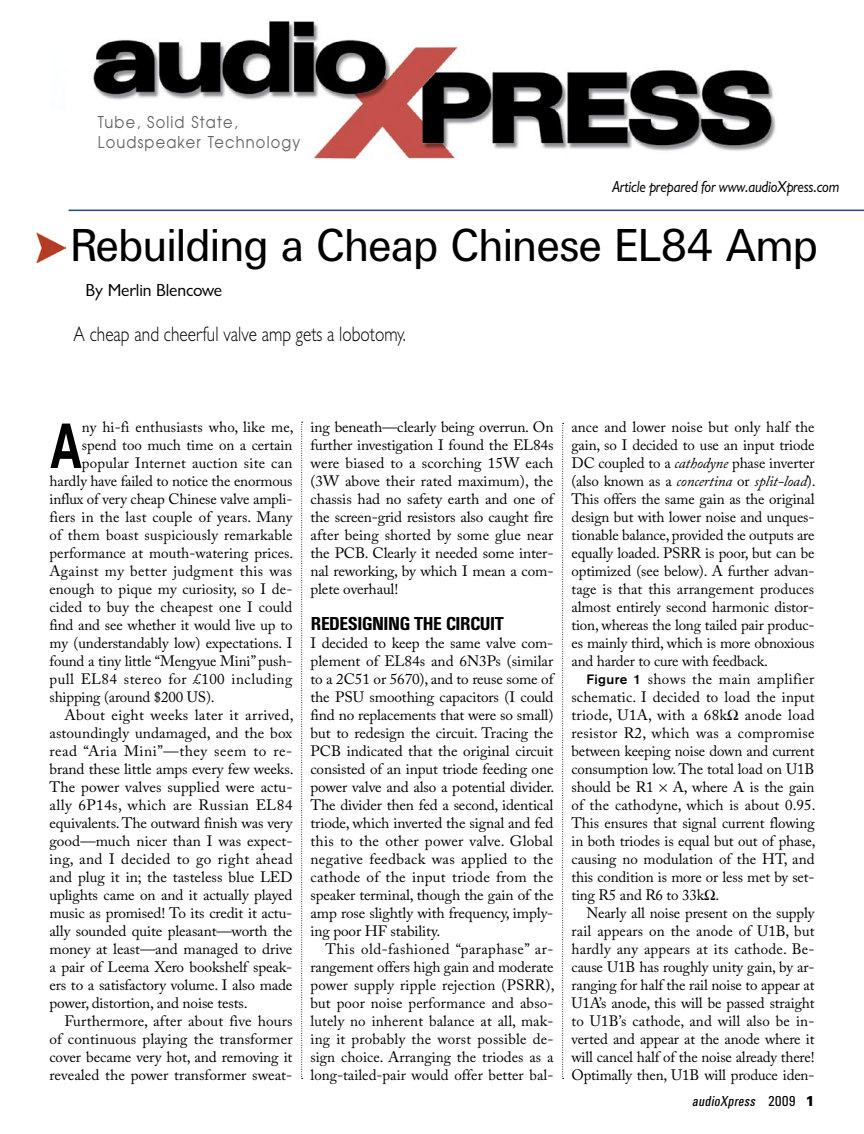
<style>
.page{position:relative;width:864px;height:1134px;background:#fff}
.page>*{position:absolute;margin:0;border:0;box-sizing:border-box;transform-origin:0 0}
.t1{font:700 condensed 61.95px "Helvetica";color:#000;scale:.9 1}
.t2{font:48px "Univers DTC";letter-spacing:-.02em;color:#000;scale:.94 1}
.t3{font:21px "Classical Sans Light DTC";color:#000;scale:.82 1}
.t4{font:19.5px "Univers Bold Cond DTC";letter-spacing:-.055em;color:#000}
.t5{font:18px "Classical Sans Regular DTC";letter-spacing:-.01em;color:#000}
.t6{font:16.5px "Classical Sans Reg Ita DTC";letter-spacing:-.01em;color:#000;scale:.9 1}
.t7{font:16.2px/19.5px "Avant Garde";letter-spacing:.08em;color:#636467;scale:.9 1}
.t8{font:15px/18px "Adobe Caslon Pro";letter-spacing:-.005em;color:#000;text-align:justify}
.t9{font:15px "Adobe Caslon Pro";letter-spacing:.015em;color:#000}
.t10{font:15px "Adobe Caslon Pro";letter-spacing:.025em;color:#000}
.t11{font:15px "Adobe Caslon Pro";letter-spacing:.02em;color:#000}
.t12{font:15px "Adobe Caslon Pro";letter-spacing:.03em;color:#000}
.t13{font:italic 15px "Univers Roman Cond DTC";color:#000}
.s1{font-style:italic}
.s2{font-family:"Akzidenz Grotesk BE";font-weight:500;font-size:13.5px}
.s3{font-style:normal}
.s4{font-family:"Univers Black DTC";font-style:normal}
</style>
<div class="page">
<hr style="left:69px;top:210px;width:795px;height:1px;background:#234693">
<img style="left:36px;top:232px;width:30px;height:30px">
<svg style="left:562px;top:423px;width:2px;height:656px"></svg>
<svg style="left:301px;top:422px;width:2px;height:657px"></svg>
<img style="left:93px;top:21px;width:683px;height:139px">
<p class="t7" style="left:98px;top:112px;width:227px">Tube, Solid State,<br>Loudspeaker Technology</p>
<p class="t6" style="left:612px;top:178px;width:254px">Article prepared for www.audioXpress.com</p>
<h2 class="t2" style="left:70px;top:219px;width:797px">Rebuilding a Cheap Chinese EL84 Amp</h2>
<p class="t5" style="left:86px;top:281px;width:138px">By Merlin Blencowe</p>
<h3 class="t3" style="left:74px;top:322px;width:407px">A cheap and cheerful valve amp gets a lobotomy.</h3>
<h1 class="t1" style="left:50px;top:408px;width:38px">A</h1>
<p class="t8" style="left:82px;top:418px;width:213px">ny hi-fi enthusiasts who, like me,</p>
<p class="t8" style="left:82px;top:436px;width:212px">spend too much time on a certain</p>
<p class="t9" style="left:82px;top:454px;width:212px">popular Internet auction site can</p>
<p class="t8" style="left:50px;top:472px;width:245px">hardly have failed to notice the enormous</p>
<p class="t8" style="left:50px;top:490px;width:244px">influx of very cheap Chinese valve ampli-</p>
<p class="t8" style="left:50px;top:508px;width:245px">fiers in the last couple of years. Many</p>
<p class="t9" style="left:50px;top:526px;width:245px">of them boast suspiciously remarkable</p>
<p class="t8" style="left:50px;top:544px;width:245px">performance at mouth-watering prices.</p>
<p class="t10" style="left:50px;top:562px;width:244px">Against my better judgment this was</p>
<p class="t8" style="left:50px;top:580px;width:244px">enough to pique my curiosity, so I de-</p>
<p class="t8" style="left:50px;top:598px;width:244px">cided to buy the cheapest one I could</p>
<p class="t8" style="left:50px;top:616px;width:244px">find and see whether it would live up to</p>
<p class="t8" style="left:50px;top:634px;width:244px">my (understandably low) expectations. I</p>
<p class="t8" style="left:50px;top:652px;width:244px">found a tiny little “Mengyue Mini” push-</p>
<p class="t12" style="left:50px;top:670px;width:244px">pull EL84 stereo for £100 including</p>
<p class="t8" style="left:50px;top:688px;width:167px">shipping (around $200 US).</p>
<p class="t11" style="left:64px;top:706px;width:231px">About eight weeks later it arrived,</p>
<p class="t8" style="left:50px;top:724px;width:244px">astoundingly undamaged, and the box</p>
<p class="t12" style="left:50px;top:742px;width:244px">read “Aria Mini”—they seem to re-</p>
<p class="t8" style="left:50px;top:760px;width:246px">brand these little amps every few weeks.</p>
<p class="t8" style="left:50px;top:778px;width:245px">The power valves supplied were actu-</p>
<p class="t10" style="left:50px;top:796px;width:244px">ally 6P14s, which are Russian EL84</p>
<p class="t8" style="left:50px;top:814px;width:244px">equivalents. The outward finish was very</p>
<p class="t8" style="left:50px;top:832px;width:245px">good—much nicer than I was expect-</p>
<p class="t11" style="left:50px;top:850px;width:245px">ing, and I decided to go right ahead</p>
<p class="t8" style="left:50px;top:868px;width:244px">and plug it in; the tasteless blue LED</p>
<p class="t8" style="left:50px;top:886px;width:245px">uplights came on and it actually played</p>
<p class="t8" style="left:50px;top:904px;width:244px">music as promised! To its credit it actu-</p>
<p class="t8" style="left:50px;top:922px;width:244px">ally sounded quite pleasant—worth the</p>
<p class="t8" style="left:50px;top:940px;width:244px">money at least—and managed to drive</p>
<p class="t8" style="left:50px;top:958px;width:244px">a pair of Leema Xero bookshelf speak-</p>
<p class="t8" style="left:50px;top:976px;width:244px">ers to a satisfactory volume. I also made</p>
<p class="t8" style="left:50px;top:994px;width:200px">power, distortion, and noise tests.</p>
<p class="t8" style="left:64px;top:1012px;width:230px">Furthermore, after about five hours</p>
<p class="t8" style="left:50px;top:1030px;width:245px">of continuous playing the transformer</p>
<p class="t8" style="left:50px;top:1048px;width:245px">cover became very hot, and removing it</p>
<p class="t8" style="left:50px;top:1066px;width:244px">revealed the power transformer sweat-</p>
<p class="t8" style="left:311px;top:418px;width:245px">ing beneath—clearly being overrun. On further investigation I found the EL84s were biased to a scorching 15W each (3W above their rated maximum), the chassis had no safety earth and one of the screen-grid resistors also caught fire after being shorted by some glue near the PCB. Clearly it needed some inter&shy;nal reworking, by which I mean a com&shy;plete overhaul!</p>
<h3 class="t4" style="left:310px;top:613px;width:195px">REDESIGNING THE CIRCUIT</h3>
<p class="t8" style="left:310px;top:634px;width:246px">I decided to keep the same valve com&shy;plement of EL84s and 6N3Ps (similar to a 2C51 or 5670), and to reuse some of the PSU smoothing capacitors (I could find no replacements that were so small) but to redesign the circuit. Tracing the PCB indicated that the original circuit consisted of an input triode feeding one power valve and also a potential divider.<br>The divider then fed a second, identical triode, which inverted the signal and fed this to the other power valve. Global negative feedback was applied to the cathode of the input triode from the speaker terminal, though the gain of the amp rose slightly with frequency, imply&shy;ing poor HF stability.</p>
<p class="t8" style="left:310px;top:940px;width:246px;text-indent:15px">This old-fashioned “paraphase” ar&shy;rangement offers high gain and moderate power supply ripple rejection (PSRR), but poor noise performance and abso&shy;lutely no inherent balance at all, mak&shy;ing it probably the worst possible de&shy;sign choice. Arranging the triodes as a long-tailed-pair would offer better bal-</p>
<p class="t8" style="left:571px;top:418px;width:246px">ance and lower noise but only half the gain, so I decided to use an input triode DC coupled to a <span class="s1">cathodyne</span> phase inverter (also known as a <span class="s1">concertina</span> or <span class="s1">split-load</span>).<br>This offers the same gain as the original design but with lower noise and unques&shy;tionable balance, provided the outputs are equally loaded. PSRR is poor, but can be optimized (see below). A further advan&shy;tage is that this arrangement produces almost entirely second harmonic distor&shy;tion, whereas the long tailed pair produc&shy;es mainly third, which is more obnoxious and harder to cure with feedback.</p>
<p class="t8" style="left:572px;top:670px;width:245px;text-indent:15px"><span class="s2">Figure 1</span> shows the main amplifier schematic. I decided to load the input triode, U1A, with a 68k anode load resistor R2, which was a compromise between keeping noise down and current consumption low. The total load on U1B should be R1</p>
<p class="t8" style="left:572px;top:778px;width:246px;text-indent:101px">A, where A is the gain of the cathodyne, which is about 0.95.<br>This ensures that signal current flowing in both triodes is equal but out of phase, causing no modulation of the HT, and this condition is more or less met by set&shy;ting R5 and R6 to 33k .</p>
<p class="t8" style="left:572px;top:904px;width:245px;text-indent:15px">Nearly all noise present on the supply rail appears on the anode of U1B, but hardly any appears at its cathode. Be&shy;cause U1B has roughly unity gain, by ar&shy;ranging for half the rail noise to appear at U1A’s anode, this will be passed straight to U1B’s cathode, and will also be in&shy;verted and appear at the anode where it will cancel half of the noise already there!<br>Optimally then, U1B will produce iden-</p>
<p class="t13" style="left:692px;top:1092px;width:124px">audioXpress <span class="s3">20 0 9</span> <span class="s4">1</span></p>
</div>
